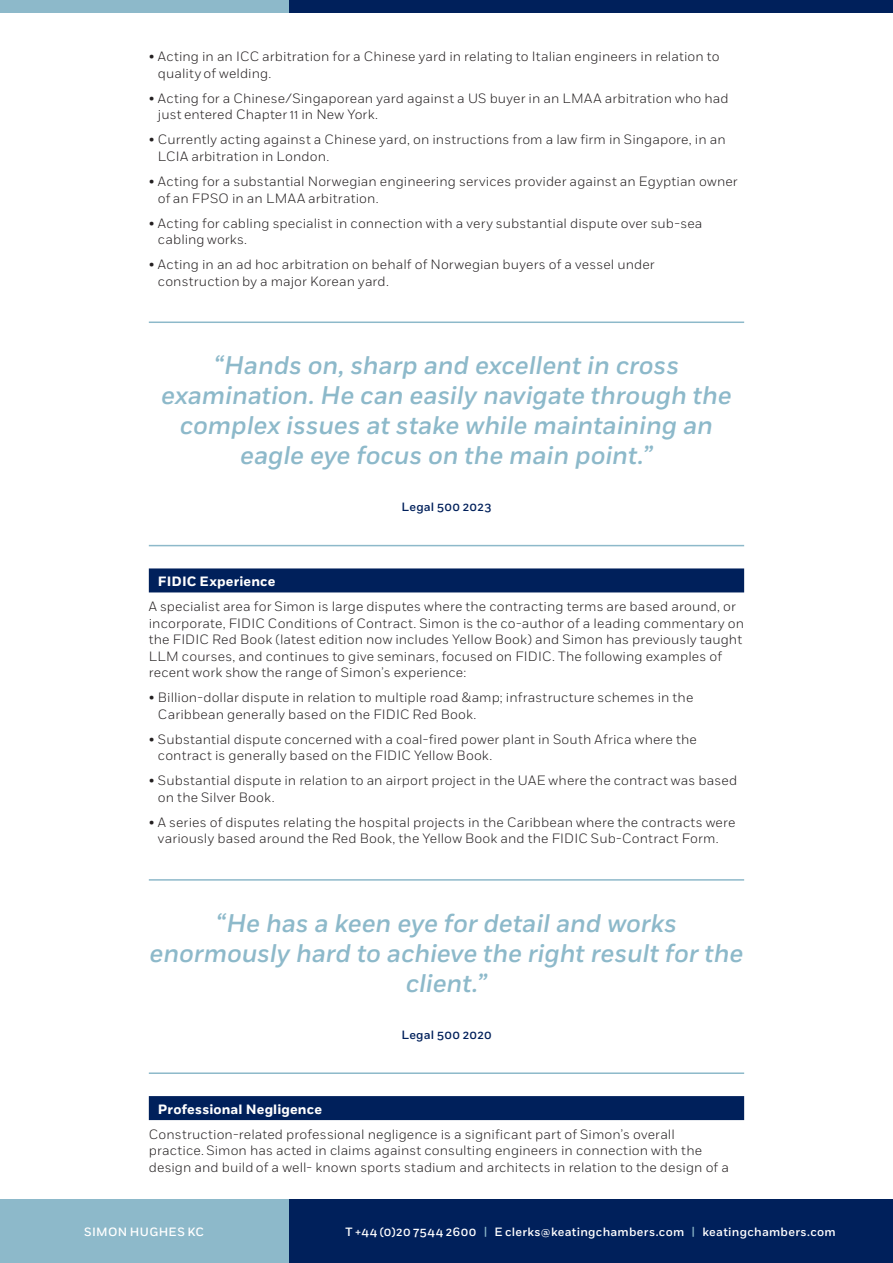
<style>
.page{position:relative;width:893px;height:1263px;background:#fff}
.page>*{position:absolute;margin:0;border:0;box-sizing:border-box;transform-origin:0 0}
.t1{font:italic 500 25.5px/30px "Fort";letter-spacing:-.01em;color:#8db9ca;text-align:center}
.t2{font:300 13.5px/16.5px "Fort";letter-spacing:.01em;color:#231f20}
.t3{font:700 13.5px "Fort";letter-spacing:.01em;color:#fff}
.t4{font:500 12px "Fort";letter-spacing:.025em;color:#fff}
.t5{font:500 12px "Fort";letter-spacing:.03em;color:#00205b}
.s1{color:#8db9ca}
</style>
<div class="page">
<div style="left:288px;top:1199px;width:605px;height:64px;background:#00205b"></div>
<div style="left:0;top:1199px;width:288px;height:64px;background:#8db9ca"></div>
<div style="left:289px;top:0;width:604px;height:13px;background:#00205b"></div>
<div style="left:0;top:0;width:289px;height:13px;background:#8db9ca"></div>
<hr style="left:149px;top:321px;width:595px;height:2px;background:#8db9ca">
<hr style="left:149px;top:545px;width:595px;height:1px;background:#8db9ca">
<div style="left:149px;top:568px;width:595px;height:24px;background:#00205b"></div>
<hr style="left:149px;top:879px;width:595px;height:2px;background:#8db9ca">
<hr style="left:149px;top:1072px;width:595px;height:2px;background:#8db9ca">
<div style="left:149px;top:1096px;width:595px;height:24px;background:#00205b"></div>
<p class="t2" style="left:158px;top:49px;width:563px;text-indent:-9px">• Acting in an ICC arbitration for a Chinese yard in relating to Italian engineers in relation to quality of welding.</p>
<p class="t2" style="left:158px;top:90px;width:572px;text-indent:-9px">• Acting for a Chinese/Singaporean yard against a US buyer in an LMAA arbitration who had just entered Chapter 11 in New York.</p>
<p class="t2" style="left:158px;top:132px;width:569px;text-indent:-9px">• Currently acting against a Chinese yard, on instructions from a law firm in Singapore, in an<br>LCIA arbitration in London.</p>
<p class="t2" style="left:158px;top:173px;width:581px;text-indent:-9px">• Acting for a substantial Norwegian engineering services provider against an Egyptian owner of an FPSO in an LMAA arbitration.</p>
<p class="t2" style="left:158px;top:215px;width:546px;text-indent:-9px">• Acting for cabling specialist in connection with a very substantial dispute over sub-sea cabling works.</p>
<p class="t2" style="left:158px;top:256px;width:498px;text-indent:-9px">• Acting in an ad hoc arbitration on behalf of Norwegian buyers of a vessel under construction by a major Korean yard.</p>
<p class="t1" style="left:161px;top:351px;width:572px">“Hands on, sharp and excellent in cross examination. He can easily navigate through the complex issues at stake while maintaining an eagle eye focus on the main point.”</p>
<p class="t5" style="left:401px;top:500px;width:91px">Legal 500 2023</p>
<p class="t3" style="left:158px;top:573px;width:119px">FIDIC Experience</p>
<p class="t2" style="left:149px;top:598px;width:597px">A specialist area for Simon is large disputes where the contracting terms are based around, or incorporate, FIDIC Conditions of Contract. Simon is the co-author of a leading commentary on the FIDIC Red Book (latest edition now includes Yellow Book) and Simon has previously taught LLM courses, and continues to give seminars, focused on FIDIC. The following examples of recent work show the range of Simon’s experience:</p>
<p class="t2" style="left:158px;top:689px;width:537px;text-indent:-9px">• Billion-dollar dispute in relation to multiple road &amp;amp; infrastructure schemes in the<br>Caribbean generally based on the FIDIC Red Book.</p>
<p class="t2" style="left:158px;top:731px;width:540px;text-indent:-9px">• Substantial dispute concerned with a coal-fired power plant in South Africa where the contract is generally based on the FIDIC Yellow Book.</p>
<p class="t2" style="left:158px;top:772px;width:581px;text-indent:-9px">• Substantial dispute in relation to an airport project in the UAE where the contract was based on the Silver Book.</p>
<p class="t2" style="left:149px;top:814px;width:588px;text-align:center">• A series of disputes relating the hospital projects in the Caribbean where the contracts were variously based around the Red Book, the Yellow Book and the FIDIC Sub-Contract Form.</p>
<p class="t1" style="left:150px;top:908px;width:595px">“He has a keen eye for detail and works enormously hard to achieve the right result for the client.”</p>
<p class="t5" style="left:401px;top:1027px;width:92px">Legal 500 2020</p>
<p class="t3" style="left:158px;top:1101px;width:166px">Professional Negligence</p>
<p class="t2" style="left:149px;top:1126px;width:582px">Construction-related professional negligence is a significant part of Simon’s overall practice. Simon has acted in claims against consulting engineers in connection with the design and build of a well- known sports stadium and architects in relation to the design of a</p>
<p class="t4" style="left:84px;top:1224px;width:121px">SIMON HUGHES KC</p>
<p class="t4" style="left:345px;top:1224px;width:492px">T +44 (0)20 7544 2600 <span class="s1">|</span> E clerks@keatingchambers.com <span class="s1">|</span> keatingchambers.com</p>
</div>
